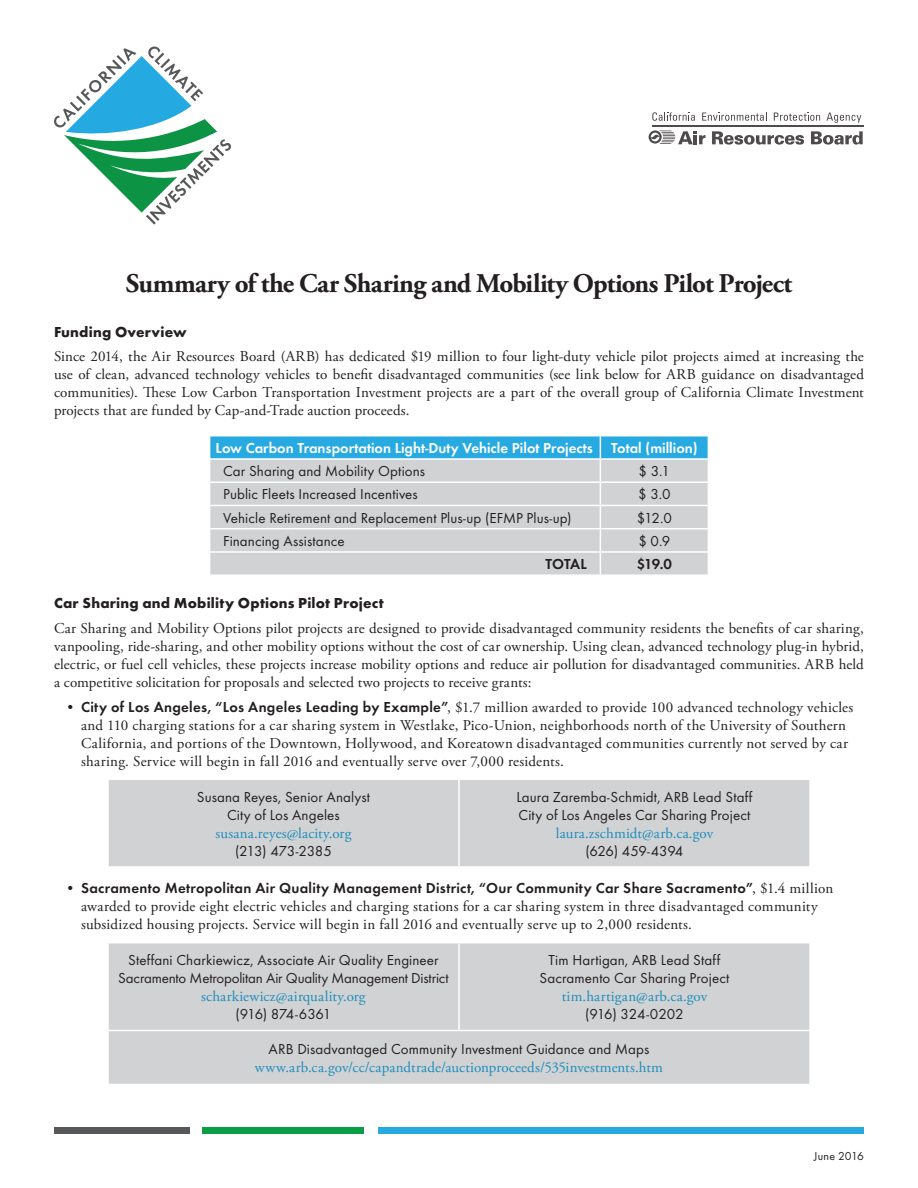
<style>
.page{position:relative;width:918px;height:1188px;background:#fff}
.page>*{position:absolute;margin:0;border:0;box-sizing:border-box;transform-origin:0 0}
.t1{font:700 27px "Adobe Garamond Pro";letter-spacing:-.03em;color:#231f20}
.t2{font:15px/18px "Adobe Garamond Pro";letter-spacing:.015em;color:#231f20;text-align:justify}
.Table_Body_Copy{font:15px "Futura EF";letter-spacing:.005em;color:#231f20}
.Table_Body_Copy-2{font:15px "Adobe Garamond Pro";letter-spacing:.01em;color:#1d8ebc}
.Table_Header{font:600 15px "Futura EF";color:#fff}
.t3{font:700 15px "Futura EF";letter-spacing:.01em;color:#231f20}
.Table_Body_Copy-3{font:15px "Futura EF";letter-spacing:-.015em;color:#231f20}
.Table_Body_Copy-4{font:15px "Futura EF";letter-spacing:-.02em;color:#231f20}
.Table_Body_Copy-5{font:15px "Futura EF";letter-spacing:-.03em;color:#231f20}
.Table_Body_Copy-6{font:15px "Futura EF";letter-spacing:-.065em;color:#231f20}
.Table_Body_Copy-7{font:600 15px "Futura EF";letter-spacing:-.005em;color:#231f20}
.Footnote{font:12px "Futura EF";letter-spacing:.005em;color:#231f20}
.s1{font-family:"Futura EF";font-weight:600}
</style>
<div class="page">
<svg style="left:209px;top:436px;width:500px;height:138px;background:#b8ced8"></svg>
<hr style="left:209px;top:458px;width:391px;height:2px;background:#fff">
<hr style="left:600px;top:458px;width:109px;height:2px;background:#fff">
<div style="left:109px;top:780px;width:700px;height:86px;background:#d1d2d4"></div>
<hr style="left:458px;top:780px;width:2px;height:86px;background:#fff">
<div style="left:109px;top:943px;width:700px;height:141px;background:#d1d2d4"></div>
<hr style="left:458px;top:943px;width:2px;height:87px;background:#fff">
<hr style="left:107px;top:1030px;width:352px;height:1px;background:#fff">
<hr style="left:459px;top:1030px;width:352px;height:1px;background:#fff">
<svg style="left:54px;top:46px;width:177px;height:179px"></svg>
<div style="left:378px;top:1127px;width:486px;height:7px;background:#26aae1"></div>
<div style="left:202px;top:1127px;width:162px;height:7px;background:#0a9f46"></div>
<div style="left:54px;top:1127px;width:135px;height:7px;background:#57585a"></div>
<svg style="left:702px;top:112px;width:65px;height:9px"></svg>
<svg style="left:774px;top:112px;width:46px;height:9px"></svg>
<svg style="left:826px;top:112px;width:35px;height:11px"></svg>
<hr style="left:652px;top:125px;width:212px;height:2px;background:#231f20">
<svg style="left:712px;top:131px;width:92px;height:14px"></svg>
<svg style="left:811px;top:131px;width:52px;height:14px"></svg>
<svg style="left:652px;top:112px;width:43px;height:9px"></svg>
<svg style="left:649px;top:130px;width:57px;height:14px"></svg>
<p class="t1" style="left:126px;top:267px;width:668px">Summary of the Car Sharing and Mobility Options Pilot Project</p>
<p class="t3" style="left:54px;top:323px;width:134px">Funding Overview</p>
<p class="t2" style="left:54px;top:348px;width:812px">Since 2014, the Air Resources Board (ARB) has dedicated $19 million to four light-duty vehicle pilot projects aimed at increasing the use of clean, advanced technology vehicles to benefit disadvantaged communities (see link below for ARB guidance on disadvantaged communities). These Low Carbon Transportation Investment projects are a part of the overall group of California Climate Investment projects that are funded by Cap-and-Trade auction proceeds.</p>
<p class="Table_Header" style="left:216px;top:439px;width:379px">Low Carbon Transportation Light-Duty Vehicle Pilot Projects</p>
<p class="Table_Header" style="left:611px;top:439px;width:88px">Total (million)</p>
<p class="Table_Body_Copy" style="left:223px;top:463px;width:203px">Car Sharing and Mobility Options</p>
<p class="Table_Body_Copy" style="left:639px;top:463px;width:33px">$ 3.1</p>
<p class="Table_Body_Copy" style="left:223px;top:486px;width:196px">Public Fleets Increased Incentives</p>
<p class="Table_Body_Copy" style="left:638px;top:486px;width:34px">$ 3.0</p>
<p class="Table_Body_Copy" style="left:223px;top:509px;width:350px">Vehicle Retirement and Replacement Plus-up (EFMP Plus-up)</p>
<p class="Table_Body_Copy" style="left:637px;top:509px;width:37px">$12.0</p>
<p class="Table_Body_Copy" style="left:223px;top:532px;width:123px">Financing Assistance</p>
<p class="Table_Body_Copy" style="left:638px;top:532px;width:34px">$ 0.9</p>
<p class="Table_Body_Copy-7" style="left:546px;top:555px;width:43px">TOTAL</p>
<p class="Table_Body_Copy-7" style="left:637px;top:555px;width:37px">$19.0</p>
<p class="t3" style="left:54px;top:594px;width:331px">Car Sharing and Mobility Options Pilot Project</p>
<p class="t2" style="left:54px;top:620px;width:811px">Car Sharing and Mobility Options pilot projects are designed to provide disadvantaged community residents the benefits of car sharing, vanpooling, ride-sharing, and other mobility options without the cost of car ownership. Using clean, advanced technology plug-in hybrid, electric, or fuel cell vehicles, these projects increase mobility options and reduce air pollution for disadvantaged communities. ARB held a competitive solicitation for proposals and selected two projects to receive grants:</p>
<p class="t2" style="left:81px;top:699px;width:774px;text-align:left;text-indent:-14px">• <span class="s1">City of Los Angeles, “Los Angeles Leading by Example”</span>, $1.7 million awarded to provide 100 advanced technology vehicles and 110 charging stations for a car sharing system in Westlake, Pico-Union, neighborhoods north of the University of Southern California, and portions of the Downtown, Hollywood, and Koreatown disadvantaged communities currently not served by car sharing. Service will begin in fall 2016 and eventually serve over 7,000 residents.</p>
<p class="Table_Body_Copy" style="left:197px;top:788px;width:175px">Susana Reyes, Senior Analyst</p>
<p class="Table_Body_Copy" style="left:227px;top:806px;width:114px">City of Los Angeles</p>
<p class="Table_Body_Copy-2" style="left:216px;top:824px;width:137px">susana.reyes@lacity.org</p>
<p class="Table_Body_Copy-4" style="left:235px;top:842px;width:98px">(213) 473-2385</p>
<p class="Table_Body_Copy" style="left:517px;top:788px;width:237px">Laura Zaremba-Schmidt, ARB Lead Staff</p>
<p class="Table_Body_Copy" style="left:519px;top:806px;width:233px">City of Los Angeles Car Sharing Project</p>
<p class="Table_Body_Copy-2" style="left:556px;top:824px;width:159px">laura.zschmidt@arb.ca.gov</p>
<p class="Table_Body_Copy-5" style="left:585px;top:842px;width:100px">(626) 459-4394</p>
<p class="t2" style="left:81px;top:880px;width:754px;text-align:left;text-indent:-14px">• <span class="s1">Sacramento Metropolitan Air Quality Management District, “Our Community Car Share Sacramento”</span>, $1.4 million awarded to provide eight electric vehicles and charging stations for a car sharing system in three disadvantaged community subsidized housing projects. Service will begin in fall 2016 and eventually serve up to 2,000 residents.</p>
<p class="Table_Body_Copy" style="left:128px;top:952px;width:312px">Steffani Charkiewicz, Associate Air Quality Engineer</p>
<p class="Table_Body_Copy-3" style="left:118px;top:970px;width:332px">Sacramento Metropolitan Air Quality Management District</p>
<p class="Table_Body_Copy-2" style="left:201px;top:987px;width:166px">scharkiewicz@airquality.org</p>
<p class="Table_Body_Copy-6" style="left:236px;top:1006px;width:97px">(916) 874-6361</p>
<p class="Table_Body_Copy" style="left:549px;top:952px;width:173px">Tim Hartigan, ARB Lead Staff</p>
<p class="Table_Body_Copy" style="left:540px;top:970px;width:191px">Sacramento Car Sharing Project</p>
<p class="Table_Body_Copy-2" style="left:562px;top:987px;width:147px">tim.hartigan@arb.ca.gov</p>
<p class="Table_Body_Copy" style="left:585px;top:1006px;width:100px">(916) 324-0202</p>
<p class="Table_Body_Copy" style="left:269px;top:1041px;width:382px">ARB Disadvantaged Community Investment Guidance and Maps</p>
<p class="Table_Body_Copy-2" style="left:255px;top:1058px;width:410px">www.arb.ca.gov/cc/capandtrade/auctionproceeds/535investments.htm</p>
<p class="Footnote" style="left:814px;top:1149px;width:52px">June 2016</p>
</div>
